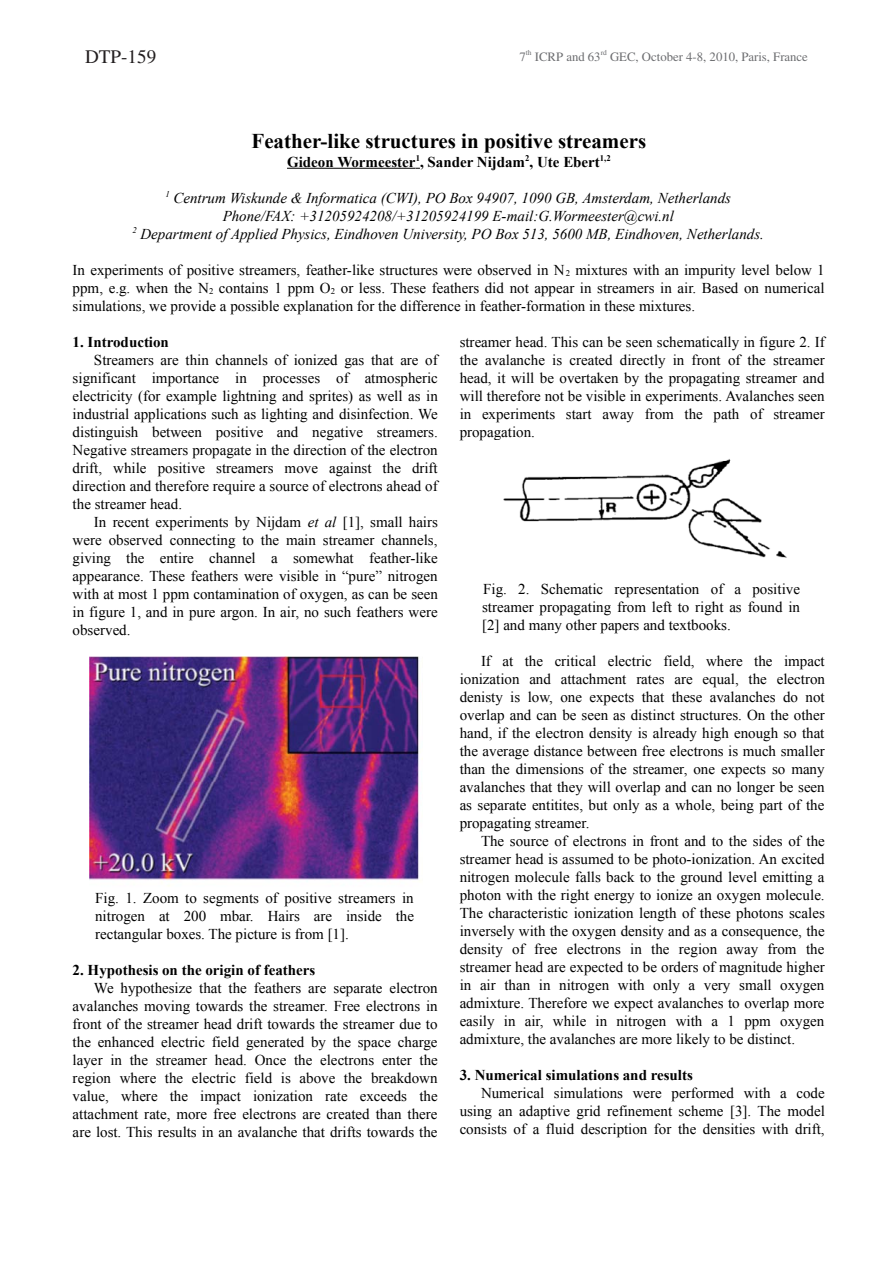
<style>
.page{position:relative;width:893px;height:1263px;background:#fff}
.page>*{position:absolute;margin:0;border:0;box-sizing:border-box;transform-origin:0 0}
.t1{font:700 21px "Times New Roman";color:#000}
.t2{font:19.2px "Times LT Std";color:#231f20}
.t3{font:15px/18px "Times New Roman";color:#000;text-align:justify}
.t4{font:italic 15px/18px "Times New Roman";color:#000;text-align:center}
.t5{font:700 15px "Times New Roman";color:#000}
.t6{font:12.75px "Times LT Std";color:#6c6d70}
.t7{font:7.5px "Times LT Std";color:#6c6d70}
.s1{font-style:italic}
</style>
<div class="page">
<hr style="left:287px;top:168px;width:128px;height:1px;background:#000">
<img style="left:503px;top:459px;width:284px;height:99px">
<img style="left:89px;top:656px;width:330px;height:230px">
<p class="t2" style="left:85px;top:45px;width:73px">DTP-159</p>
<p class="t7" style="left:526px;top:48px;width:7px">th</p>
<p class="t6" style="left:535px;top:50px;width:67px">ICRP and 63</p>
<p class="t7" style="left:601px;top:48px;width:8px">rd</p>
<p class="t6" style="left:610px;top:50px;width:199px">GEC, October 4-8, 2010, Paris, France</p>
<p class="t6" style="left:519px;top:50px;width:8px">7</p>
<h1 class="t1" style="left:251px;top:133px;width:396px">Feather-like structures in positive streamers</h1>
<p class="t5" style="left:287px;top:157px;width:325px">Gideon Wormeester<sup>1</sup>, Sander Nijdam<sup>2</sup>, Ute Ebert<sup>1,2</sup></p>
<p class="t4" style="left:132px;top:190px;width:633px"><sup>1</sup> Centrum Wiskunde &amp; Informatica (CWI), PO Box 94907, 1090 GB, Amsterdam, Netherlands<br>Phone/FAX: +31205924208/+31205924199 E-mail:G.Wormeester@cwi.nl<br><sup>2</sup> Department of Applied Physics, Eindhoven University, PO Box 513, 5600 MB, Eindhoven, Netherlands.</p>
<p class="t3" style="left:73px;top:262px;width:754px">In experiments of positive streamers, feather-like structures were observed in N<sub>2</sub> mixtures with an impurity level below 1 ppm, e.g. when the N<sub>2</sub> contains 1 ppm O<sub>2</sub> or less. These feathers did not appear in streamers in air. Based on numerical simulations, we provide a possible explanation for the difference in feather-formation in these mixtures.</p>
<p class="t5" style="left:73px;top:337px;width:98px">1. Introduction</p>
<p class="t3" style="left:73px;top:352px;width:367px;text-indent:21px">Streamers are thin channels of ionized gas that are of significant importance in processes of atmospheric electricity (for example lightning and sprites) as well as in industrial applications such as lighting and disinfection. We distinguish between positive and negative streamers.<br>Negative streamers propagate in the direction of the electron drift, while positive streamers move against the drift direction and therefore require a source of electrons ahead of the streamer head.</p>
<p class="t3" style="left:73px;top:514px;width:367px;text-indent:21px">In recent experiments by Nijdam <span class="s1">et al</span> [1], small hairs were observed connecting to the main streamer channels, giving the entire channel a somewhat feather-like appearance. These feathers were visible in “pure” nitrogen with at most 1 ppm contamination of oxygen, as can be seen in figure 1, and in pure argon. In air, no such feathers were observed.</p>
<p class="t3" style="left:460px;top:334px;width:367px">streamer head. This can be seen schematically in figure 2. If the avalanche is created directly in front of the streamer head, it will be overtaken by the propagating streamer and will therefore not be visible in experiments. Avalanches seen in experiments start away from the path of streamer propagation.</p>
<p class="t3" style="left:482px;top:581px;width:319px">Fig. 2. Schematic representation of a positive streamer propagating from left to right as found in [2] and many other papers and textbooks.</p>
<p class="t3" style="left:460px;top:653px;width:367px;text-indent:21px">If at the critical electric field, where the impact ionization and attachment rates are equal, the electron denisty is low, one expects that these avalanches do not overlap and can be seen as distinct structures. On the other hand, if the electron density is already high enough so that the average distance between free electrons is much smaller than the dimensions of the streamer, one expects so many avalanches that they will overlap and can no longer be seen as separate entitites, but only as a whole, being part of the propagating streamer.</p>
<p class="t3" style="left:460px;top:833px;width:367px;text-indent:21px">The source of electrons in front and to the sides of the streamer head is assumed to be photo-ionization. An excited nitrogen molecule falls back to the ground level emitting a photon with the right energy to ionize an oxygen molecule.<br>The characteristic ionization length of these photons scales inversely with the oxygen density and as a consequence, the density of free electrons in the region away from the streamer head are expected to be orders of magnitude higher in air than in nitrogen with only a very small oxygen admixture. Therefore we expect avalanches to overlap more easily in air, while in nitrogen with a 1 ppm oxygen admixture, the avalanches are more likely to be distinct.</p>
<p class="t5" style="left:460px;top:1070px;width:235px">3. Numerical simulations and results</p>
<p class="t3" style="left:460px;top:1086px;width:367px;text-indent:21px">Numerical simulations were performed with a code using an adaptive grid refinement scheme [3]. The model consists of a fluid description for the densities with drift,</p>
<p class="t3" style="left:95px;top:890px;width:320px">Fig. 1. Zoom to segments of positive streamers in nitrogen at 200 mbar. Hairs are inside the rectangular boxes. The picture is from [1].</p>
<p class="t5" style="left:73px;top:965px;width:244px">2. Hypothesis on the origin of feathers</p>
<p class="t3" style="left:73px;top:980px;width:367px;text-indent:21px">We hypothesize that the feathers are separate electron avalanches moving towards the streamer. Free electrons in front of the streamer head drift towards the streamer due to the enhanced electric field generated by the space charge layer in the streamer head. Once the electrons enter the region where the electric field is above the breakdown value, where the impact ionization rate exceeds the attachment rate, more free electrons are created than there are lost. This results in an avalanche that drifts towards the</p>
</div>
